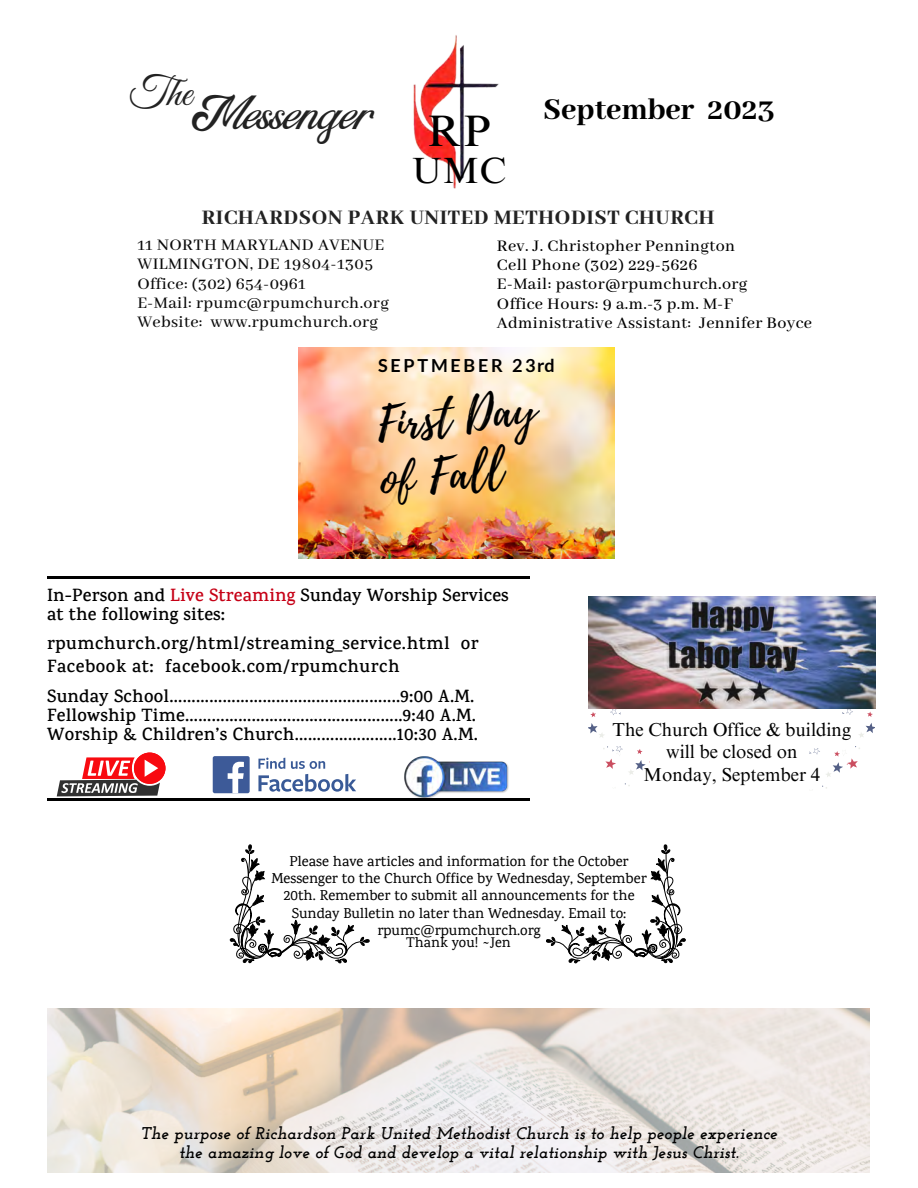
<style>
.page{position:relative;width:918px;height:1188px;background:#fff}
.page>*{position:absolute;margin:0;border:0;box-sizing:border-box;transform-origin:0 0}
.t1{font:italic 48px "Rumble Brave Script";color:#222}
.t2{font:45.15px "Playlist Script";color:#000}
.t3{font:44.1px "Times NRMT Pro";color:#000}
.t4{font:42px "Great Vibes";color:#222}
.t5{font:36.6px "Times NRMT Pro";color:#000}
.t6{font:800 33px "Abhaya Libre";color:#000}
.t7{font:800 22.5px "Abhaya Libre";letter-spacing:.03em;color:#222}
.t8{font:18.75px "Times NRMT Pro";color:#000}
.t9{font:600 18px "Karma";letter-spacing:.015em;color:#000}
.t10{font:500 18px "Abhaya Libre";letter-spacing:.02em;color:#000}
.t11{font:500 18px "Abhaya Libre";letter-spacing:.02em;color:#0a0a0a}
.t12{font:700 18px "Lato";letter-spacing:.155em;color:#000}
.t13{font:italic 700 16.95px/18.6px "Josefin Slab";letter-spacing:.01em;color:#000;text-align:center}
.t14{font:500 14.55px/17.2px "Karma";color:#000;text-align:center}
.t15{font:500 14.25px "Karma";color:#000}
.s1{color:#c60016}
</style>
<div class="page">
<img style="left:413px;top:35px;width:86px;height:154px">
<hr style="left:47px;top:798px;width:483px;height:3px;background:#000">
<img style="left:47px;top:1009px;width:822px;height:164px">
<hr style="left:47px;top:576px;width:483px;height:3px;background:#000">
<img style="left:404px;top:756px;width:105px;height:42px">
<div style="left:134px;top:753px;width:31px;height:31px;background:#f80a10;border-radius:50%"></div>
<svg style="left:57px;top:757px;width:103px;height:39px"></svg>
<svg style="left:258px;top:758px;width:98px;height:34px"></svg>
<div style="left:213px;top:756px;width:37px;height:37px;background:#3d5a98;border-radius:2px"></div>
<svg style="left:228px;top:762px;width:16px;height:31px"></svg>
<svg style="left:229px;top:845px;width:141px;height:119px"></svg>
<svg style="left:546px;top:845px;width:140px;height:119px"></svg>
<img style="left:299px;top:348px;width:316px;height:210px">
<img style="left:589px;top:596px;width:286px;height:113px">
<svg style="left:843px;top:709px;width:31px;height:28px"></svg>
<svg style="left:589px;top:709px;width:31px;height:29px"></svg>
<svg style="left:810px;top:746px;width:50px;height:31px"></svg>
<svg style="left:603px;top:746px;width:47px;height:28px"></svg>
<p class="t4" style="left:129px;top:69px;width:64px">The</p>
<p class="t1" style="left:192px;top:96px;width:186px">Messenger</p>
<p class="t3" style="left:428px;top:115px;width:64px">RP</p>
<p class="t5" style="left:412px;top:156px;width:96px">UMC</p>
<p class="t6" style="left:543px;top:92px;width:233px">September 2023</p>
<p class="t7" style="left:202px;top:205px;width:514px">RICHARDSON PARK UNITED METHODIST CHURCH</p>
<p class="t11" style="left:137px;top:235px;width:248px">11 NORTH MARYLAND AVENUE</p>
<p class="t11" style="left:137px;top:254px;width:237px">WILMINGTON, DE 19804-1305</p>
<p class="t11" style="left:137px;top:273px;width:170px">Office: (302) 654-0961</p>
<p class="t11" style="left:137px;top:293px;width:253px">E-Mail: rpumc@rpumchurch.org</p>
<p class="t11" style="left:137px;top:312px;width:242px">Website: www.rpumchurch.org</p>
<p class="t10" style="left:497px;top:236px;width:240px">Rev. J. Christopher Pennington</p>
<p class="t10" style="left:497px;top:255px;width:202px">Cell Phone (302) 229-5626</p>
<p class="t10" style="left:497px;top:274px;width:252px">E-Mail: pastor@rpumchurch.org</p>
<p class="t10" style="left:497px;top:294px;width:238px">Office Hours: 9 a.m.-3 p.m. M-F</p>
<p class="t10" style="left:497px;top:313px;width:317px">Administrative Assistant: Jennifer Boyce</p>
<p class="t12" style="left:378px;top:354px;width:178px">SEPTMEBER 23rd</p>
<p class="t2" style="left:374px;top:391px;width:162px;rotate:-5deg">First Day</p>
<p class="t2" style="left:377px;top:448px;width:125px;rotate:-5deg">of Fall</p>
<p class="t9" style="left:47px;top:584px;width:463px">In-Person and <span class="s1">Live Streaming</span> Sunday Worship Services</p>
<p class="t9" style="left:47px;top:603px;width:180px">at the following sites:</p>
<p class="t9" style="left:47px;top:633px;width:433px">rpumchurch.org/html/streaming_service.html or</p>
<p class="t9" style="left:47px;top:655px;width:354px">Facebook at: facebook.com/rpumchurch</p>
<p class="t9" style="left:47px;top:685px;width:429px">Sunday School....................................................9:00 A.M.</p>
<p class="t9" style="left:47px;top:705px;width:430px">Fellowship Time.................................................9:40 A.M.</p>
<p class="t9" style="left:47px;top:724px;width:432px">Worship &amp; Children’s Church.......................10:30 A.M.</p>
<p class="t8" style="left:613px;top:722px;width:240px">The Church Office &amp; building</p>
<p class="t8" style="left:666px;top:745px;width:133px">will be closed on</p>
<p class="t8" style="left:644px;top:767px;width:178px">Monday, September 4</p>
<p class="t14" style="left:271px;top:852px;width:377px">Please have articles and information for the October Messenger to the Church Office by Wednesday, September 20th. Remember to submit all announcements for the Sunday Bulletin no later than Wednesday. Email to: rpumc@rpumchurch.org</p>
<p class="t15" style="left:406px;top:933px;width:106px">Thank you! ~Jen</p>
<p class="t13" style="left:140px;top:1126px;width:639px">The purpose of Richardson Park United Methodist Church is to help people experience the amazing love of God and develop a vital relationship with Jesus Christ.</p>
</div>
